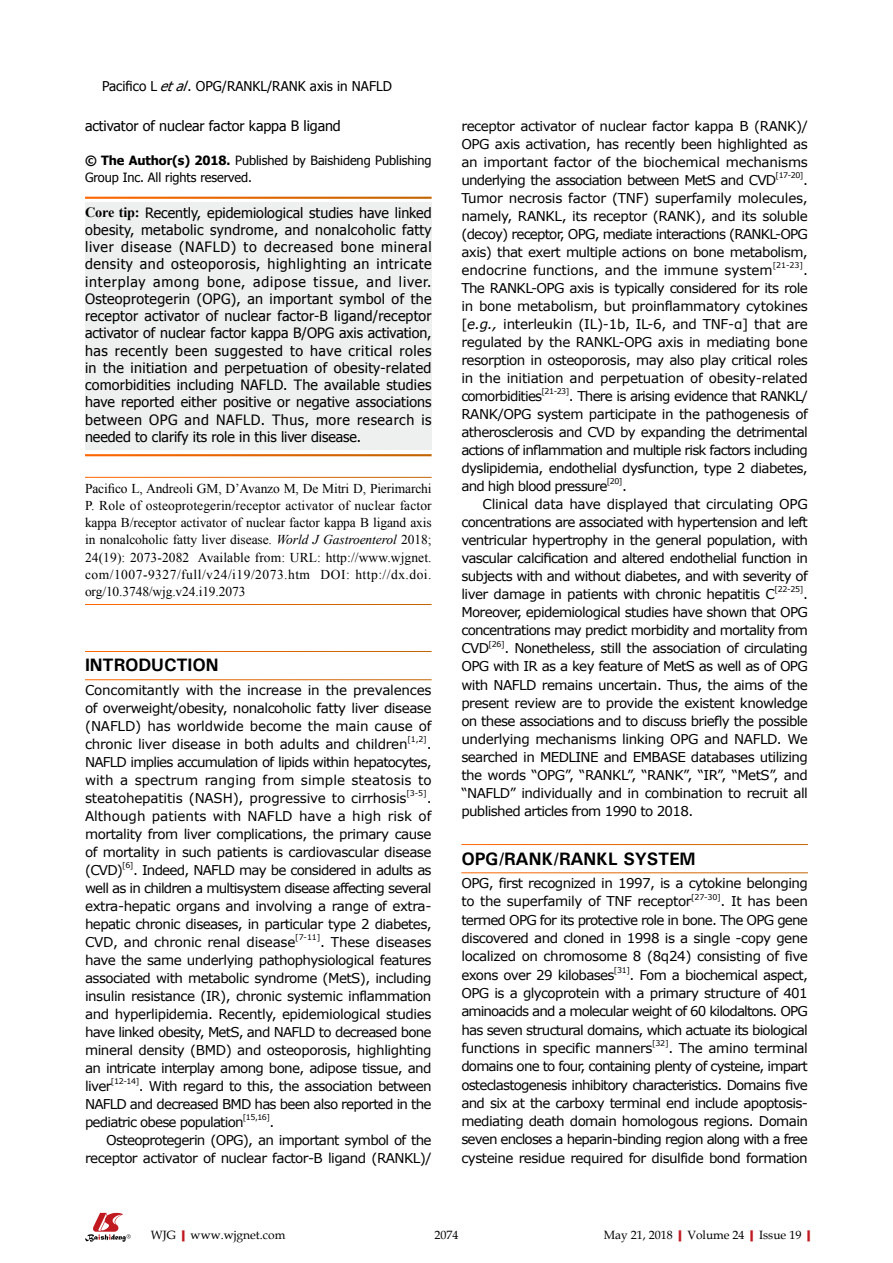
<style>
.page{position:relative;width:893px;height:1263px;background:#fff}
.page>*{position:absolute;margin:0;border:0;box-sizing:border-box;transform-origin:0 0}
.t1{font:700 18px "Univers";letter-spacing:-.01em;color:#000}
.t2{font:14.25px/17.2px "Tahoma";letter-spacing:-.005em;color:#000;text-align:justify}
.t3{font:13.5px/18px "Verdana";letter-spacing:-.045em;color:#000;text-align:justify}
.t4{font:13.5px/17.2px "Times New Roman";letter-spacing:.035em;color:#000;text-align:justify}
.t5{font:13.5px "Verdana";letter-spacing:-.02em;color:#000}
.t6{font:13.5px "Tahoma";color:#000}
.t7{font:12.75px/17.2px "Tahoma";letter-spacing:-.005em;color:#000}
.t8{font:12px "Book Antiqua";color:#000}
.t9{font:7.8px "Verdana";letter-spacing:-.05em;color:#000}
.s1{font-style:italic}
.s2{font-weight:700}
.s3{font-family:"Times New Roman";font-weight:700}
.s4{font-weight:700;color:#c01920}
</style>
<div class="page">
<div style="left:85px;top:203px;width:347px;height:247px;background:#eeefef"></div>
<svg style="left:85px;top:1213px;width:46px;height:29px"></svg>
<p class="t6" style="left:102px;top:77px;width:291px">Pacifico L <span class="s1">etal</span>. OPG/RANKL/RANK axis in NAFLD</p>
<p class="t2" style="left:85px;top:117px;width:257px">activator of nuclear factor kappa B ligand</p>
<p class="t7" style="left:85px;top:151px;width:348px"><span class="s2">© The Author(s) 2018.</span> Published by Baishideng Publishing<br>Group Inc. All rights reserved.</p>
<p class="t2" style="left:85px;top:203px;width:348px"><span class="s3">Core tip:</span> Recently, epidemiological studies have linked obesity, metabolic syndrome, and nonalcoholic fatty liver disease (NAFLD) to decreased bone mineral density and osteoporosis, highlighting an intricate interplay among bone, adipose tissue, and liver.<br>Osteoprotegerin (OPG), an important symbol of the receptor activator of nuclear factor-B ligand/receptor activator of nuclear factor kappa B/OPG axis activation, has recently been suggested to have critical roles in the initiation and perpetuation of obesity-related comorbidities including NAFLD. The available studies have reported either positive or negative associations between OPG and NAFLD. Thus, more research is needed to clarify its role in this liver disease.</p>
<p class="t4" style="left:85px;top:479px;width:348px">Pacifico L, Andreoli GM, D’Avanzo M, De Mitri D, Pierimarchi P. Role of osteoprotegerin/receptor activator of nuclear factor kappa B/receptor activator of nuclear factor kappa B ligand axis in nonalcoholic fatty liver disease. <span class="s1">World J Gastroenterol</span> 2018; 24(19): 2073-2082 Available from: URL: http://www.wjgnet. com/1007-9327/full/v24/i19/2073.htm DOI: http://dx.doi. org/10.3748/wjg.v24.i19.2073</p>
<p class="t1" style="left:85px;top:654px;width:135px">INTRODUCTION</p>
<p class="t3" style="left:85px;top:680px;width:348px">Concomitantly with the increase in the prevalences of overweight/obesity, nonalcoholic fatty liver disease (NAFLD) has worldwide become the main cause of chronic liver disease in both adults and children</p>
<p class="t9" style="left:407px;top:734px;width:21px">[1,2]</p>
<p class="t3" style="left:85px;top:734px;width:348px;text-indent:342px">.<br>NAFLD implies accumulation of lipids within hepatocytes, with a spectrum ranging from simple steatosis to steatohepatitis (NASH), progressive to cirrhosis</p>
<p class="t9" style="left:406px;top:788px;width:22px">[3-5]</p>
<p class="t3" style="left:85px;top:788px;width:348px;text-indent:342px">.<br>Although patients with NAFLD have a high risk of mortality from liver complications, the primary cause of mortality in such patients is cardiovascular disease (CVD)</p>
<p class="t9" style="left:122px;top:860px;width:13px">[6]</p>
<p class="t3" style="left:85px;top:860px;width:348px;text-indent:48px">. Indeed, NAFLD may be considered in adults as well as in children a multisystem disease affecting several extra-hepatic organs and involving a range of extra&shy;hepatic chronic diseases, in particular type 2 diabetes, CVD, and chronic renal disease</p>
<p class="t9" style="left:295px;top:932px;width:27px">[7-11]</p>
<p class="t3" style="left:85px;top:932px;width:348px;text-indent:235px">. These diseases have the same underlying pathophysiological features associated with metabolic syndrome (MetS), including insulin resistance (IR), chronic systemic inflammation and hyperlipidemia. Recently, epidemiological studies have linked obesity, MetS, and NAFLD to decreased bone mineral density (BMD) and osteoporosis, highlighting an intricate interplay among bone, adipose tissue, and liver</p>
<p class="t9" style="left:111px;top:1076px;width:30px">[12-14]</p>
<p class="t3" style="left:85px;top:1076px;width:348px;text-indent:54px">. With regard to this, the association between NAFLD and decreased BMD has been also reported in the pediatric obese population</p>
<p class="t9" style="left:243px;top:1112px;width:29px">[15,16]</p>
<p class="t3" style="left:270px;top:1112px;width:6px">.</p>
<p class="t3" style="left:106px;top:1130px;width:327px">Osteoprotegerin (OPG), an important symbol of the</p>
<p class="t3" style="left:85px;top:1148px;width:348px">receptor activator of nuclear factor-B ligand (RANKL)/</p>
<p class="t3" style="left:461px;top:116px;width:348px">receptor activator of nuclear factor kappa B (RANK)/ OPG axis activation, has recently been highlighted as an important factor of the biochemical mechanisms underlying the association between MetS and CVD</p>
<p class="t9" style="left:776px;top:170px;width:29px">[17-20]</p>
<p class="t3" style="left:461px;top:170px;width:348px;text-indent:342px">.<br>Tumor necrosis factor (TNF) superfamily molecules, namely, RANKL, its receptor (RANK), and its soluble (decoy) receptor, OPG, mediate interactions (RANKL-OPG axis) that exert multiple actions on bone metabolism, endocrine functions, and the immune system</p>
<p class="t9" style="left:773px;top:260px;width:32px">[21-23]</p>
<p class="t3" style="left:461px;top:260px;width:348px;text-indent:342px">.<br>The RANKL-OPG axis is typically considered for its role in bone metabolism, but proinflammatory cytokines [<span class="s1">e.g.,</span> interleukin (IL)-1b, IL-6, and TNF-α] that are regulated by the RANKL-OPG axis in mediating bone resorption in osteoporosis, may also play critical roles in the initiation and perpetuation of obesity-related comorbidities</p>
<p class="t9" style="left:541px;top:386px;width:29px">[21-23]</p>
<p class="t3" style="left:461px;top:386px;width:348px;text-indent:108px">. There is arising evidence that RANKL/ RANK/OPG system participate in the pathogenesis of atherosclerosis and CVD by expanding the detrimental actions of inflammation and multiple risk factors including dyslipidemia, endothelial dysfunction, type 2 diabetes, and high blood pressure</p>
<p class="t9" style="left:607px;top:476px;width:17px">[20]</p>
<p class="t3" style="left:622px;top:476px;width:6px">.</p>
<p class="t5" style="left:483px;top:495px;width:327px">Clinical data have displayed that circulating OPG</p>
<p class="t3" style="left:461px;top:512px;width:348px">concentrations are associated with hypertension and left</p>
<p class="t3" style="left:461px;top:531px;width:348px">ventricular hypertrophy in the general population, with</p>
<p class="t3" style="left:461px;top:549px;width:348px">vascular calcification and altered endothelial function in</p>
<p class="t3" style="left:461px;top:567px;width:348px">subjects with and without diabetes, and with severity of</p>
<p class="t3" style="left:461px;top:585px;width:315px">liver damage in patients with chronic hepatitis C</p>
<p class="t9" style="left:774px;top:585px;width:30px">[22-25]</p>
<p class="t3" style="left:461px;top:585px;width:348px;text-indent:342px">.<br>Moreover, epidemiological studies have shown that OPG concentrations may predict morbidity and mortality from CVD</p>
<p class="t9" style="left:489px;top:639px;width:18px">[26]</p>
<p class="t3" style="left:461px;top:639px;width:348px;text-indent:43px">. Nonetheless, still the association of circulating OPG with IR as a key feature of MetS as well as of OPG with NAFLD remains uncertain. Thus, the aims of the present review are to provide the existent knowledge on these associations and to discuss briefly the possible underlying mechanisms linking OPG and NAFLD. We searched in MEDLINE and EMBASE databases utilizing the words “OPG”, “RANKL”, “RANK”, “IR”, “MetS”, and “NAFLD” individually and in combination to recruit all published articles from 1990 to 2018.</p>
<p class="t1" style="left:461px;top:847px;width:236px">OPG/RANK/RANKL SYSTEM</p>
<p class="t3" style="left:461px;top:874px;width:348px">OPG, first recognized in 1997, is a cytokine belonging to the superfamily of TNF receptor</p>
<p class="t9" style="left:691px;top:892px;width:31px">[27-30]</p>
<p class="t3" style="left:461px;top:892px;width:348px;text-indent:259px">. It has been termed OPG for its protective role in bone. The OPG gene discovered and cloned in 1998 is a single -copy gene localized on chromosome 8 (8q24) consisting of five exons over 29 kilobases</p>
<p class="t9" style="left:614px;top:965px;width:18px">[31]</p>
<p class="t3" style="left:461px;top:965px;width:348px;text-indent:168px">. Fom a biochemical aspect, OPG is a glycoprotein with a primary structure of 401 aminoacids and a molecular weight of 60 kilodaltons. OPG has seven structural domains, which actuate its biological functions in specific manners</p>
<p class="t9" style="left:652px;top:1038px;width:18px">[32]</p>
<p class="t3" style="left:461px;top:1038px;width:348px;text-indent:207px">. The amino terminal domains one to four, containing plenty of cysteine, impart osteclastogenesis inhibitory characteristics. Domains five and six at the carboxy terminal end include apoptosis&shy;mediating death domain homologous regions. Domain seven encloses a heparin-binding region along with a free cysteine residue required for disulfide bond formation</p>
<p class="t8" style="left:151px;top:1226px;width:136px">WJG<span class="s4">|</span>www.wjgnet.com</p>
<p class="t8" style="left:434px;top:1226px;width:25px">2074</p>
<p class="t8" style="left:604px;top:1226px;width:214px">May 21, 2018<span class="s4">|</span>Volume 24<span class="s4">|</span>Issue 19<span class="s4">|</span></p>
</div>
